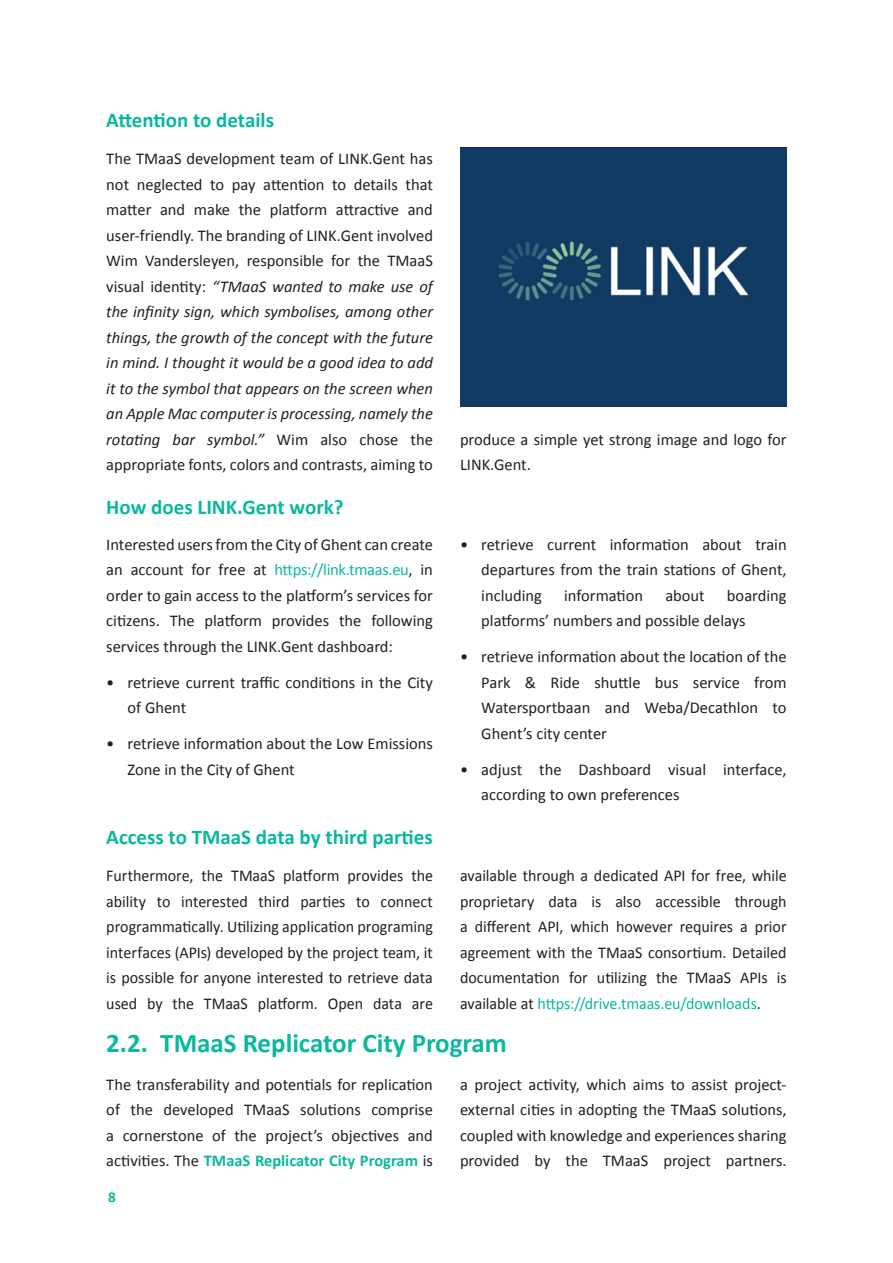
<style>
.page{position:relative;width:893px;height:1263px;background:#fff}
.page>*{position:absolute;margin:0;border:0;box-sizing:border-box;transform-origin:0 0}
.t1{font:700 27px "Calibri";color:#09b89d}
.Para{font:700 21px "Calibri";color:#09b89d}
.Para-2{font:16.5px/25.5px "Calibri";color:#231f20;text-align:justify}
.List{font:16.5px/25.5px "Calibri";color:#231f20}
.t2{font:700 15px "Calibri";color:#09b89d}
.s1{font-style:italic}
.s2{color:#09b89d}
.s3{font-weight:700;color:#09b89d}
</style>
<div class="page">
<div style="left:460px;top:147px;width:327px;height:260px;background:#113b63"></div>
<h3 class="Para" style="left:106px;top:105px;width:169px">Attention to details</h3>
<p class="Para-2" style="left:106px;top:146px;width:328px">The TMaaS development team of LINK.Gent has not neglected to pay attention to details that matter and make the platform attractive and user-friendly. The branding of LINK.Gent involved Wim Vandersleyen, responsible for the TMaaS visual identity: <span class="s1">“TMaaS wanted to make use of the infinity sign, which symbolises, among other things, the growth of the concept with the future in mind. I thought it would be a good idea to add it to the symbol that appears on the screen when an Apple Mac computer is processing, namely the rotating bar symbol.”</span> Wim also chose the appropriate fonts, colors and contrasts, aiming to</p>
<p class="Para" style="left:106px;top:492px;width:239px">How does LINK.Gent work?</p>
<p class="Para-2" style="left:106px;top:532px;width:328px">Interested users from the City of Ghent can create an account for free at <span class="s2">https://link.tmaas.eu</span>, in order to gain access to the platform’s services for citizens. The platform provides the following services through the LINK.Gent dashboard:</p>
<p class="List" style="left:128px;top:670px;width:307px;text-indent:-21px">• retrieve current traffic conditions in the City of Ghent</p>
<p class="List" style="left:128px;top:731px;width:307px;text-indent:-21px">• retrieve information about the Low Emissions<br>Zone in the City of Ghent</p>
<p class="Para-2" style="left:460px;top:427px;width:328px">produce a simple yet strong image and logo for<br>LINK.Gent.</p>
<p class="List" style="left:481px;top:532px;width:307px;text-align:justify;text-indent:-21px">• retrieve current information about train departures from the train stations of Ghent, including</p>
<p class="List" style="left:564px;top:583px;width:80px">information</p>
<p class="List" style="left:665px;top:583px;width:41px">about</p>
<p class="List" style="left:481px;top:583px;width:307px;text-indent:246px">boarding platforms’ numbers and possible delays</p>
<p class="List" style="left:481px;top:644px;width:307px;text-align:justify;text-indent:-21px">• retrieve information about the location of the Park &amp; Ride shuttle bus service from Watersportbaan and Weba/Decathlon to Ghent’s city center</p>
<p class="List" style="left:481px;top:757px;width:307px;text-indent:-21px">• adjust the Dashboard visual interface, according to own preferences</p>
<h3 class="Para" style="left:106px;top:822px;width:328px">Access to TMaaS data by third parties</h3>
<p class="Para-2" style="left:106px;top:863px;width:328px">Furthermore, the TMaaS platform provides the ability to interested third parties to connect programmatically. Utilizing application programing interfaces (APIs) developed by the project team, it is possible for anyone interested to retrieve data used by the TMaaS platform. Open data are</p>
<p class="Para-2" style="left:460px;top:863px;width:328px">available through a dedicated API for free, while proprietary data is also accessible through a different API, which however requires a prior agreement with the TMaaS consortium. Detailed documentation for utilizing the TMaaS APIs is available at <span class="s2">https://drive.tmaas.eu/downloads</span>.</p>
<h2 class="t1" style="left:106px;top:1024px;width:402px">2.2. TMaaS Replicator City Program</h2>
<p class="Para-2" style="left:106px;top:1072px;width:328px">The transferability and potentials for replication of the developed TMaaS solutions comprise a cornerstone of the project’s objectives and activities. The <span class="s3">TMaaS Replicator City Program</span> is</p>
<p class="Para-2" style="left:460px;top:1072px;width:328px">a project activity, which aims to assist project&shy;external cities in adopting the TMaaS solutions, coupled with knowledge and experiences sharing provided by the TMaaS project partners.</p>
<p class="t2" style="left:108px;top:1186px;width:9px">8</p>
</div>
